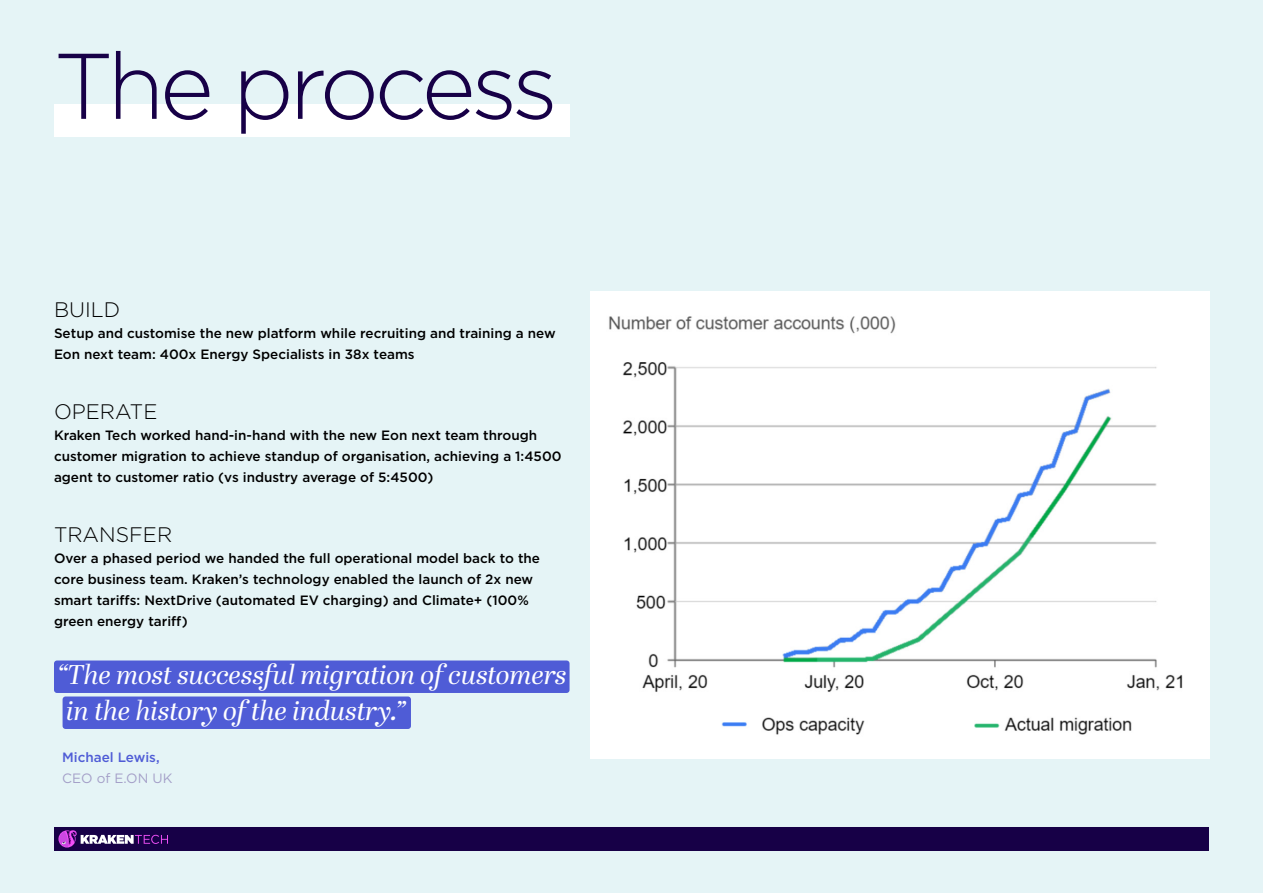
<style>
.page{position:relative;width:1263px;height:893px;background:#e5f4f6}
.page>*{position:absolute;margin:0;border:0;box-sizing:border-box;transform-origin:0 0}
.t1{font:300 93px "Gotham";letter-spacing:-.055em;color:#170047}
.t2{font:italic 27px/36px "Abril Display";color:#fff}
.t3{font:300 21px "Gotham";color:#000}
.t4{font:500 13.5px/21px "Gotham";color:#000}
.t5{font:500 13.5px/21px "Gotham";color:#4f5cd6}
.s1{font-weight:400;color:#a49fc8}
</style>
<div class="page">
<div style="left:54px;top:104px;width:515px;height:32px;background:#fff"></div>
<div style="left:54px;top:660px;width:515px;height:33px;background:#4f5cd6;border-radius:3px"></div>
<div style="left:63px;top:696px;width:348px;height:33px;background:#4f5cd6;border-radius:3px"></div>
<img style="left:590px;top:291px;width:619px;height:467px">
<div style="left:54px;top:827px;width:1155px;height:24px;background:#170047"></div>
<svg style="left:58px;top:830px;width:110px;height:17px"></svg>
<p class="t1" style="left:54px;top:27px;width:505px">The process</p>
<p class="t3" style="left:54px;top:296px;width:68px">BUILD</p>
<p class="t4" style="left:54px;top:322px;width:503px">Setup and customise the new platform while recruiting and training a new<br>Eon next team: 400x Energy Specialists in 38x teams</p>
<p class="t3" style="left:54px;top:398px;width:105px">OPERATE</p>
<p class="t4" style="left:54px;top:424px;width:509px">Kraken Tech worked hand-in-hand with the new Eon next team through customer migration to achieve standup of organisation, achieving a 1:4500 agent to customer ratio (vs industry average of 5:4500)</p>
<p class="t3" style="left:54px;top:521px;width:120px">TRANSFER</p>
<p class="t4" style="left:54px;top:547px;width:488px">Over a phased period we handed the full operational model back to the core business team. Kraken’s technology enabled the launch of 2x new smart tariffs: NextDrive (automated EV charging) and Climate+ (100% green energy tariff)</p>
<p class="t2" style="left:66px;top:658px;width:502px;text-indent:-9px">“The most successful migration of customers in the history of the industry.”</p>
<p class="t5" style="left:62px;top:747px;width:112px">Michael Lewis,<br><span class="s1">CEO of E.ON UK</span></p>
</div>
